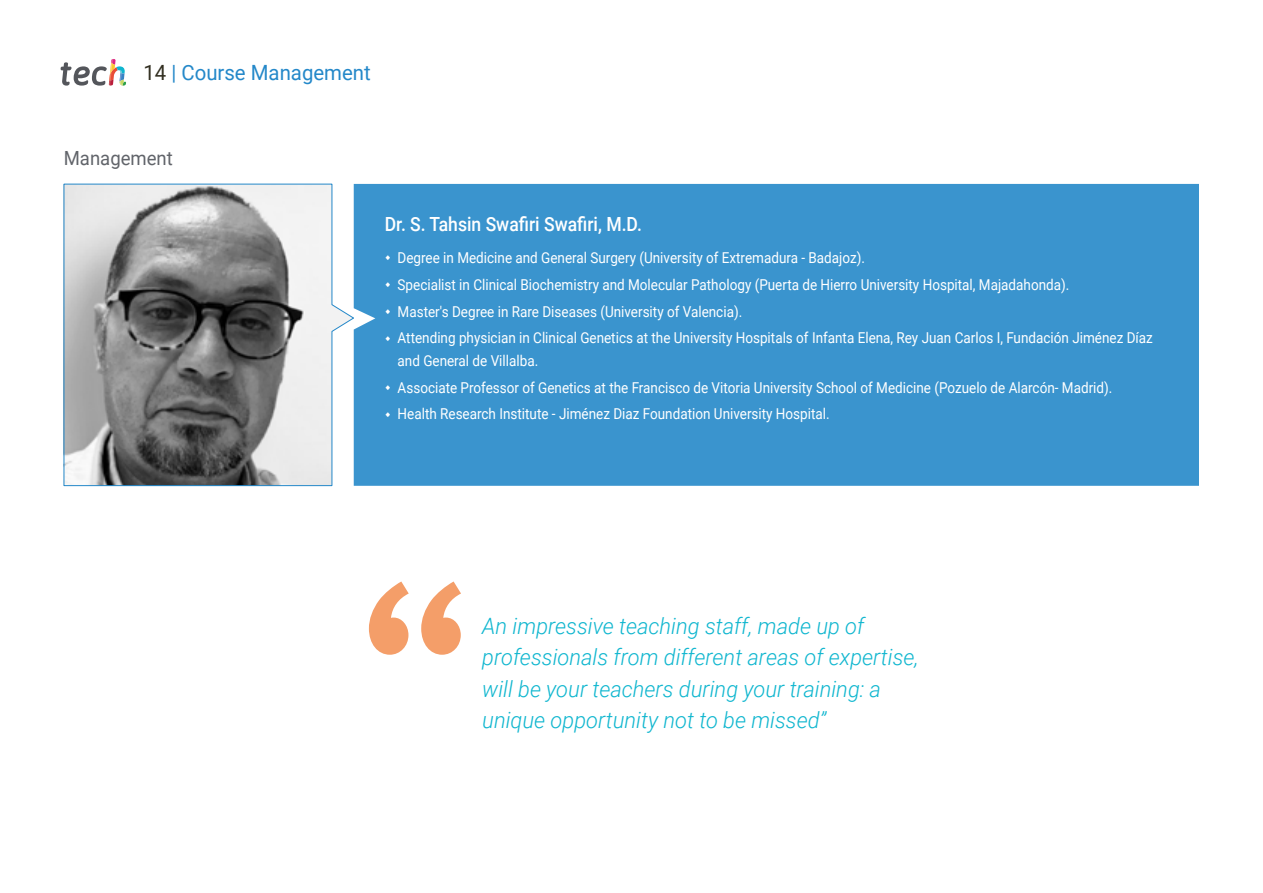
<style>
.page{position:relative;width:1263px;height:893px;background:#fff}
.page>*{position:absolute;margin:0;border:0;box-sizing:border-box;transform-origin:0 0}
.t1{font:italic 300 22.5px/31.5px "Roboto";color:#0fb6cf}
.t2{font:21px "Roboto";color:#2488c9}
.t3{font:500 19.5px "Roboto";color:#fff;scale:.9 1}
.t4{font:19.5px "Roboto";color:#61646a;scale:.95 1}
.t5{font:15px/26.7px "Roboto";color:#fff;scale:.9 1}
.s1{color:#312e20}
</style>
<div class="page">
<svg style="left:61px;top:59px;width:65px;height:27px"></svg>
<div style="left:354px;top:184px;width:845px;height:302px;background:#3a94ce"></div>
<svg style="left:64px;top:184px;width:290px;height:302px"></svg>
<svg style="left:369px;top:581px;width:92px;height:74px"></svg>
<svg style="left:386px;top:255px;width:4px;height:5px"></svg>
<svg style="left:386px;top:282px;width:4px;height:5px"></svg>
<svg style="left:386px;top:309px;width:4px;height:5px"></svg>
<svg style="left:386px;top:336px;width:4px;height:5px"></svg>
<svg style="left:386px;top:385px;width:4px;height:5px"></svg>
<svg style="left:386px;top:412px;width:4px;height:5px"></svg>
<h2 class="t2" style="left:144px;top:57px;width:229px"><span class="s1">14</span> | Course Management</h2>
<h3 class="t4" style="left:64px;top:144px;width:116px">Management</h3>
<h3 class="t3" style="left:385px;top:211px;width:287px">Dr. S. Tahsin Swafiri Swafiri, M.D.</h3>
<p class="t5" style="left:398px;top:244px;width:841px">Degree in Medicine and General Surgery (University of Extremadura - Badajoz).<br>Specialist in Clinical Biochemistry and Molecular Pathology (Puerta de Hierro University Hospital, Majadahonda).<br>Master's Degree in Rare Diseases (University of Valencia).<br>Attending physician in Clinical Genetics at the University Hospitals of Infanta Elena, Rey Juan Carlos I, Fundación Jiménez Díaz</p>
<p class="t5" style="left:398px;top:346px;width:796px">and General de Villalba.<br>Associate Professor of Genetics at the Francisco de Vitoria University School of Medicine (Pozuelo de Alarcón- Madrid).<br>Health Research Institute - Jiménez Diaz Foundation University Hospital.</p>
<h1 class="t1" style="left:482px;top:609px;width:438px">An impressive teaching staff, made up of professionals from different areas of expertise, will be your teachers during your training: a unique opportunity not to be missed”</h1>
</div>
